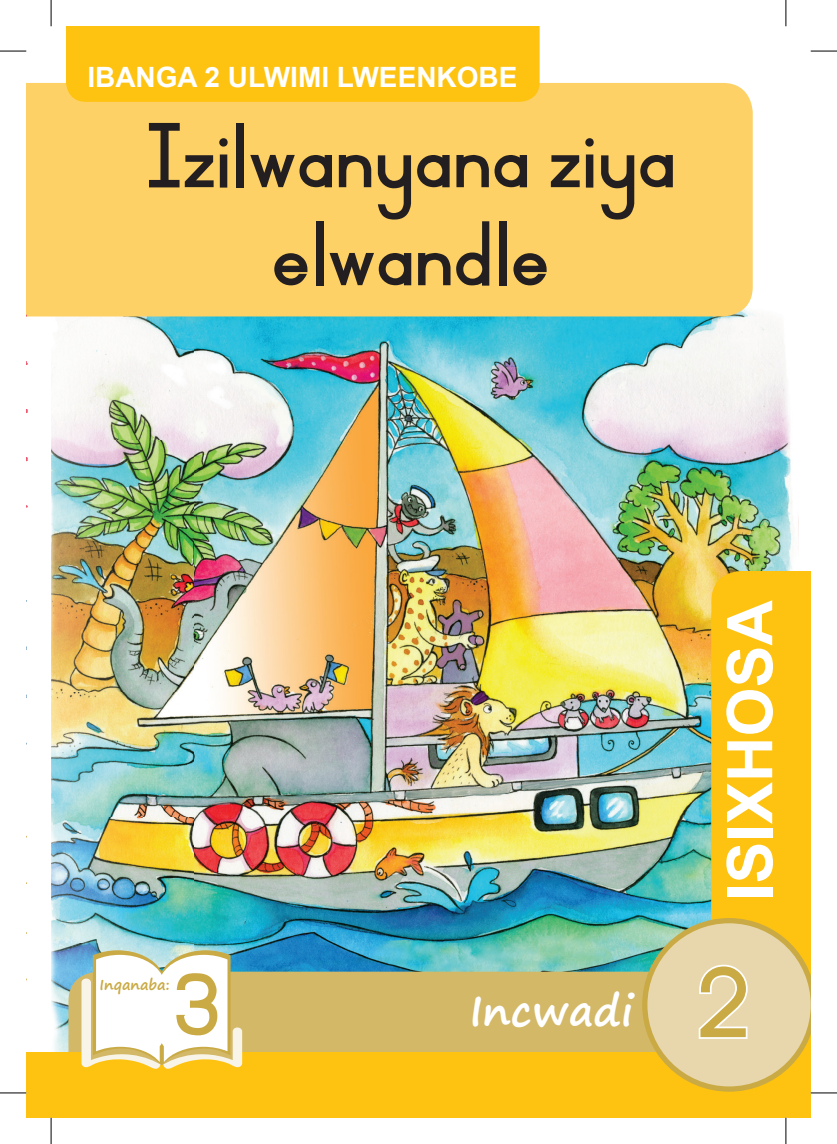
<style>
.page{position:relative;width:837px;height:1144px;background:#fff}
.page>*{position:absolute;margin:0;border:0;box-sizing:border-box;transform-origin:0 0}
.t1{font:700 96.25px "School";color:#caaa44}
.t2{font:700 87.5px/98px "School";letter-spacing:.02em;color:#231f20;text-align:center}
.t3{font:700 84px "School";color:#caaa44}
.t4{font:700 63px "Arial";color:#fff}
.t5{font:700 42px "Segoe Print";color:#fff}
.t6{font:700 28px "Arial";color:#fff}
.t7{font:700 14.53px "Segoe Print";color:#caaa44}
</style>
<div class="page">
<img style="left:194px;top:190px;width:599px;height:782px">
<img style="left:51px;top:26px;width:143px;height:1026px">
<div style="left:26px;top:83px;width:726px;height:233px;background:#fed166"></div>
<div style="left:66px;top:26px;width:473px;height:76px;background:#fec210"></div>
<div style="left:68px;top:972px;width:574px;height:80px;background:#d3b868"></div>
<div style="left:26px;top:1052px;width:784px;height:66px;background:#fec210"></div>
<svg style="left:711px;top:571px;width:99px;height:547px;background:#fcc112"></svg>
<svg style="left:81px;top:950px;width:161px;height:119px"></svg>
<svg style="left:26px;top:314px;width:3px;height:194px"></svg>
<svg style="left:26px;top:600px;width:1px;height:145px"></svg>
<svg style="left:0;top:51px;width:26px;height:1px"></svg>
<svg style="left:810px;top:51px;width:26px;height:1px"></svg>
<svg style="left:0;top:1092px;width:26px;height:1px"></svg>
<svg style="left:642px;top:918px;width:194px;height:175px"></svg>
<svg style="left:51px;top:0;width:1px;height:26px"></svg>
<svg style="left:51px;top:1118px;width:1px;height:26px"></svg>
<svg style="left:785px;top:0;width:1px;height:26px"></svg>
<svg style="left:785px;top:1118px;width:1px;height:26px"></svg>
<p class="t6" style="left:87px;top:57px;width:431px">IBANGA 2 ULWIMI LWEENKOBE</p>
<p class="t2" style="left:147px;top:114px;width:529px">Izilwanyana ziya elwandle</p>
<p class="t7" style="left:99px;top:972px;width:72px">Inqanaba:</p>
<p class="t3" style="left:173px;top:957px;width:48px">3</p>
<p class="t5" style="left:469px;top:973px;width:165px">Incwadi</p>
<p class="t4" style="left:705px;top:901px;width:303px;rotate:-90deg">ISIXHOSA</p>
<p class="t4" style="left:705px;top:900px;width:282px;rotate:-90deg">ENGLISH</p>
<p class="t1" style="left:695px;top:947px;width:55px">2</p>
</div>
